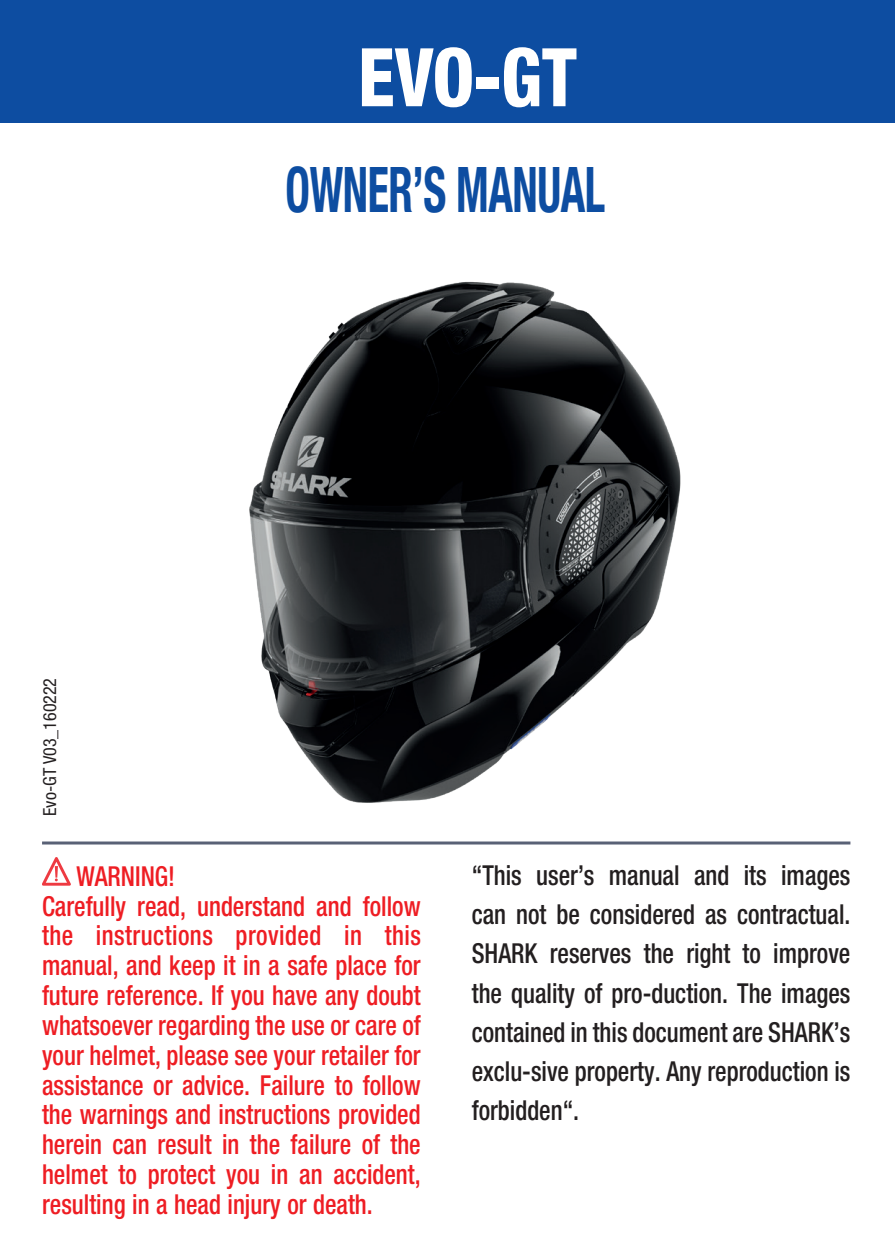
<style>
.page{position:relative;width:895px;height:1257px;background:#fff}
.page>*{position:absolute;margin:0;border:0;box-sizing:border-box;transform-origin:0 0}
.t1{font:800 condensed 81px "Helvetica Neue";color:#fff;scale:.9 1}
.Titre_bandeau_bleu{font:700 condensed 63px "Helvetica Neue LT Std";letter-spacing:-.01em;color:#0d4da1;scale:.7 1}
.Normal_e{font:500 condensed 27.6px/29.7px "Helvetica Neue";color:#ee1d23;text-align:justify;scale:.9 1}
.Normal_e-2{font:500 condensed 27.6px/39px "Helvetica Neue";color:#231f20;text-align:justify;scale:.9 1}
.t2{font:condensed 18px "Helvetica Neue";color:#231f20}
</style>
<div class="page">
<div style="left:0;top:0;width:894px;height:122px;background:#0d4da1"></div>
<svg style="left:42px;top:857px;width:29px;height:28px"></svg>
<img style="left:249px;top:281px;width:432px;height:522px">
<hr style="left:42px;top:841px;width:808px;height:3px;background:#596176">
<p class="t1" style="left:358px;top:27px;width:244px">EVO-GT</p>
<p class="t2" style="left:39px;top:816px;width:140px;rotate:-90deg">Evo-GT V03_160222</p>
<p class="Titre_bandeau_bleu" style="left:285px;top:151px;width:458px">OWNER’S MANUAL</p>
<p class="Normal_e" style="left:76px;top:860px;width:111px">WARNING!</p>
<p class="Normal_e" style="left:42px;top:890px;width:422px">Carefully read, understand and follow the instructions provided in this manual, and keep it in a safe place for future reference. If you have any doubt whatsoever regarding the use or care of your helmet, please see your retailer for assistance or advice. Failure to follow the warnings and instructions provided herein can result in the failure of the helmet to protect you in an accident, resulting in a head injury or death.</p>
<p class="Normal_e-2" style="left:471px;top:855px;width:422px">“This user’s manual and its images can not be considered as contractual.<br>SHARK reserves the right to improve the quality of pro-duction. The images contained in this document are SHARK’s exclu-sive property. Any reproduction is forbidden“.</p>
</div>
